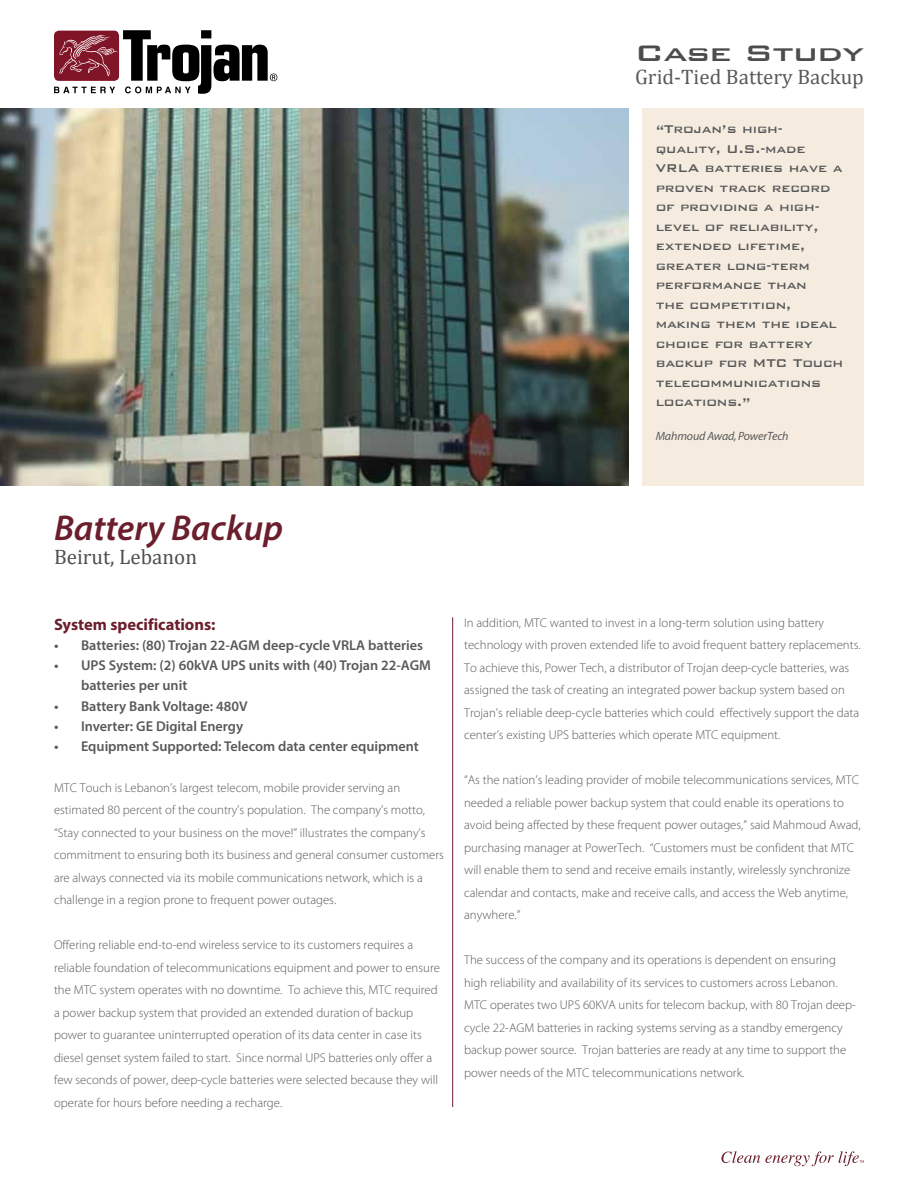
<style>
.page{position:relative;width:918px;height:1188px;background:#fff}
.page>*{position:absolute;margin:0;border:0;box-sizing:border-box;transform-origin:0 0}
.t1{font:italic 600 36px "Myriad Pro";color:#6b1e2c}
.t2{font:500 30px "Bank Gothic";letter-spacing:-.04em;color:#4d4d4f;scale:1.25 1}
.t3{font:21px "Cambria";color:#58595b}
.t4{font:21px "Cambria";color:#4e4f53}
.t5{font:700 16.5px "Myriad Pro";color:#6b1e2c}
.t6{font:500 15px/19.5px "Bank Gothic";letter-spacing:-.01em;color:#58595b}
.t7{font:600 14.25px/20.2px "Myriad Pro";color:#58595b}
.t8{font:300 12.75px/22.5px "Myriad Pro";color:#58595b}
.t9{font:italic 12px "Myriad";letter-spacing:-.01em;color:#58595b}
</style>
<div class="page">
<svg style="left:721px;top:1151px;width:143px;height:15px"></svg>
<img style="left:0;top:108px;width:629px;height:378px">
<svg style="left:54px;top:30px;width:223px;height:64px"></svg>
<div style="left:642px;top:108px;width:222px;height:378px;background:#f5ecdf"></div>
<hr style="left:452px;top:617px;width:1px;height:490px;background:#6b1e2c">
<h2 class="t2" style="left:635px;top:37px;width:185px">Case Study</h2>
<h3 class="t3" style="left:635px;top:64px;width:230px">Grid-Tied Battery Backup</h3>
<p class="t6" style="left:656px;top:120px;width:189px">ÒTrojanÕs high&shy;quality, U.S.-made<br>VRLA batteries have a proven track record of providing a high&shy;level of reliability, extended lifetime, greater long-term performance than<br>the competition, making them the ideal choice for battery backup for MTC Touch telecommunications locations.Ó</p>
<p class="t9" style="left:656px;top:430px;width:135px">Mahmoud Awad, PowerTech</p>
<h1 class="t1" style="left:54px;top:505px;width:230px">Battery Backup</h1>
<h3 class="t4" style="left:54px;top:544px;width:145px">Beirut, Lebanon</h3>
<p class="t5" style="left:54px;top:613px;width:163px">System specifications:</p>
<p class="t7" style="left:54px;top:635px;width:371px">• Batteries: (80) Trojan 22-AGM deep-cycle VRLA batteries</p>
<p class="t7" style="left:81px;top:655px;width:352px;text-indent:-27px">• UPS System: (2) 60kVA UPS units with (40) Trojan 22-AGM batteries per unit</p>
<p class="t7" style="left:54px;top:695px;width:195px">• Battery Bank Voltage: 480V</p>
<p class="t7" style="left:54px;top:716px;width:191px">• Inverter: GE Digital Energy</p>
<p class="t7" style="left:54px;top:736px;width:366px">• Equipment Supported: Telecom data center equipment</p>
<p class="t8" style="left:54px;top:776px;width:391px">MTC Touch is Lebanon’s largest telecom, mobile provider serving an estimated 80 percent of the country’s population. The company’s motto, “Stay connected to your business on the move!” illustrates the company’s commitment to ensuring both its business and general consumer customers are always connected via its mobile communications network, which is a challenge in a region prone to frequent power outages.</p>
<p class="t8" style="left:54px;top:934px;width:387px">Offering reliable end-to-end wireless service to its customers requires a reliable foundation of telecommunications equipment and power to ensure the MTC system operates with no downtime. To achieve this, MTC required a power backup system that provided an extended duration of backup power to guarantee uninterrupted operation of its data center in case its diesel genset system failed to start. Since normal UPS batteries only offer a few seconds of power, deep-cycle batteries were selected because they will operate for hours before needing a recharge.</p>
<p class="t8" style="left:464px;top:611px;width:398px">In addition, MTC wanted to invest in a long-term solution using battery technology with proven extended life to avoid frequent battery replacements.<br>To achieve this, Power Tech, a distributor of Trojan deep-cycle batteries, was assigned the task of creating an integrated power backup system based on Trojan’s reliable deep-cycle batteries which could effectively support the data center’s existing UPS batteries which operate MTC equipment.</p>
<p class="t8" style="left:464px;top:769px;width:398px">“As the nation’s leading provider of mobile telecommunications services, MTC needed a reliable power backup system that could enable its operations to avoid being affected by these frequent power outages,” said Mahmoud Awad, purchasing manager at PowerTech. “Customers must be confident that MTC will enable them to send and receive emails instantly, wirelessly synchronize calendar and contacts, make and receive calls, and access the Web anytime, anywhere.”</p>
<p class="t8" style="left:464px;top:949px;width:393px">The success of the company and its operations is dependent on ensuring high reliability and availability of its services to customers across Lebanon.<br>MTC operates two UPS 60KVA units for telecom backup, with 80 Trojan deep&shy;cycle 22-AGM batteries in racking systems serving as a standby emergency backup power source. Trojan batteries are ready at any time to support the power needs of the MTC telecommunications network.</p>
</div>
